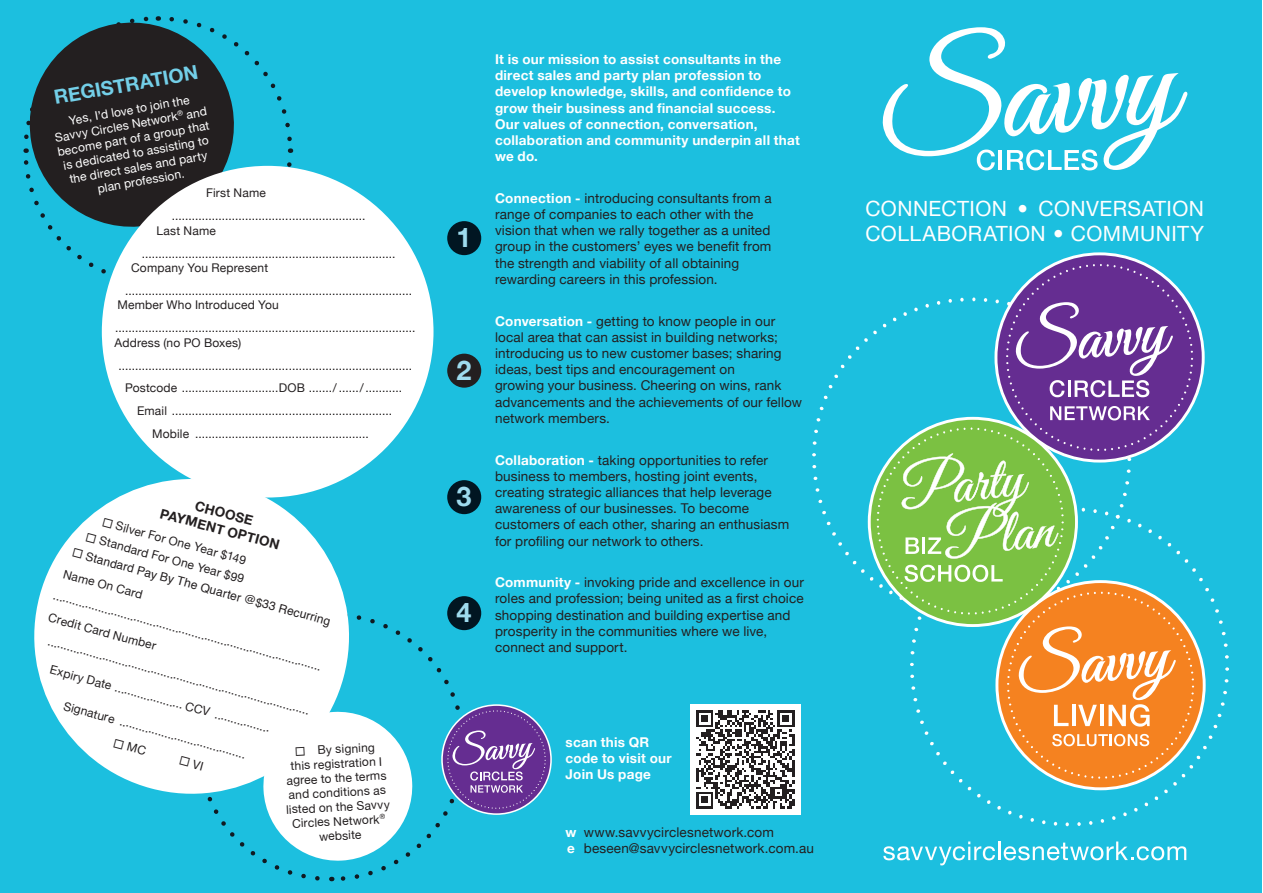
<style>
.page{position:relative;width:1263px;height:893px;background:#fff}
.page>*{position:absolute;margin:0;border:0;box-sizing:border-box;transform-origin:0 0}
.t1{font:700 27px "Helvetica Neue";color:#9edbee}
.t2{font:21px/25.2px "Helvetica Neue";letter-spacing:.02em;color:#fff;text-align:right}
.t3{font:700 19.5px "Helvetica Neue";color:#73cfe8}
.t4{font:13.5px/16.2px "Helvetica Neue";letter-spacing:.01em;color:#231f20}
.t5{font:700 13.5px/16.2px "Helvetica Neue";letter-spacing:.02em;color:#fff}
.t6{font:700 13.5px/16.2px "Helvetica Neue";color:#231f20;text-align:center}
.t7{font:12px/23px "Helvetica Neue";letter-spacing:.015em;color:#231f20}
.t8{font:12px/14.4px "Helvetica Neue";color:#fff;text-align:center}
.t9{font:12px "Helvetica";color:#231f20}
.s1{font-weight:700;color:#fff}
</style>
<div class="page">
<div style="left:0;top:0;width:1262px;height:893px;background:#1cbfdf"></div>
<svg style="left:56px;top:235px;width:77px;height:51px"></svg>
<svg style="left:244px;top:51px;width:50px;height:102px"></svg>
<div style="left:447px;top:221px;width:34px;height:34px;background:#011622;border-radius:50%"></div>
<div style="left:447px;top:354px;width:34px;height:34px;background:#231f20;border-radius:50%"></div>
<div style="left:447px;top:480px;width:34px;height:34px;background:#011622;border-radius:50%"></div>
<div style="left:447px;top:596px;width:34px;height:34px;background:#011622;border-radius:50%"></div>
<svg style="left:34px;top:462px;width:332px;height:332px;fill:#fff"></svg>
<svg style="left:23px;top:16px;width:219px;height:218px;fill:#231f20"></svg>
<div style="left:102px;top:166px;width:331px;height:331px;background:#fff;border-radius:50%"></div>
<svg style="left:883px;top:841px;width:303px;height:24px"></svg>
<svg style="left:812px;top:252px;width:417px;height:574px"></svg>
<svg style="left:882px;top:27px;width:305px;height:143px"></svg>
<div style="left:690px;top:704px;width:111px;height:111px;background:#fff"></div>
<svg style="left:697px;top:711px;width:97px;height:97px"></svg>
<svg style="left:72px;top:518px;width:41px;height:41px;background:#eefafc"></svg>
<svg style="left:68px;top:735px;width:11px;height:3px"></svg>
<svg style="left:114px;top:738px;width:10px;height:11px"></svg>
<svg style="left:179px;top:610px;width:373px;height:272px"></svg>
<h3 class="t3" style="left:52px;top:85px;width:147px;rotate:-10deg">REGISTRATION</h3>
<p class="t8" style="left:51px;top:116px;width:155px;rotate:-10deg">Yes, I’d love to join the<br>Savvy Circles Network<sup>®</sup> and become part of a group that is dedicated to assisting to the direct sales and party plan profession.</p>
<p class="t7" style="left:172px;top:181px;width:195px;text-indent:34px">First Name ..........................................................</p>
<p class="t7" style="left:142px;top:219px;width:255px;text-indent:15px">Last Name ............................................................................</p>
<p class="t7" style="left:125px;top:256px;width:288px;text-indent:6px">Company You Represent ......................................................................................</p>
<p class="t7" style="left:115px;top:293px;width:302px">Member Who Introduced You ..........................................................................................</p>
<p class="t7" style="left:115px;top:331px;width:128px">Address (no PO Boxes)</p>
<p class="t7" style="left:118px;top:354px;width:295px">........................................................................................</p>
<p class="t7" style="left:125px;top:377px;width:278px">Postcode .............................DOB ......./ ....../...........</p>
<p class="t7" style="left:137px;top:399px;width:256px">Email ..................................................................</p>
<p class="t7" style="left:152px;top:422px;width:218px">Mobile ....................................................</p>
<p class="t6" style="left:167px;top:489px;width:125px;rotate:15deg">CHOOSE<br>PAYMENT OPTION</p>
<p class="t7" style="left:107px;top:513px;width:151px;line-height:18.6px;text-align:right;rotate:15deg">Silver For One Year $149<br>Standard For One Year $99</p>
<p class="t9" style="left:87px;top:551px;width:254px;rotate:15deg">Standard Pay By The Quarter @$33 Recurring</p>
<p class="t7" style="left:66px;top:562px;width:83px;rotate:15deg">Name On Card</p>
<p class="t7" style="left:57px;top:583px;width:278px;rotate:15deg">...................................................................................</p>
<p class="t7" style="left:52px;top:606px;width:113px;rotate:15deg">Credit Card Number</p>
<p class="t7" style="left:51px;top:629px;width:272px;rotate:15deg">.................................................................................</p>
<p class="t7" style="left:53px;top:658px;width:229px;rotate:15deg">Expiry Date ..................... CCV .................</p>
<p class="t7" style="left:136px;top:713px;width:118px;text-indent:-72px;rotate:15deg">Signature .......................................<br>MC</p>
<p class="t7" style="left:317px;top:738px;width:59px;rotate:-3deg">By signing</p>
<p class="t7" style="left:290px;top:754px;width:93px;rotate:-3deg">this registration I</p>
<p class="t7" style="left:286px;top:769px;width:101px;rotate:-3deg">agree to the terms</p>
<p class="t7" style="left:288px;top:783px;width:99px;rotate:-3deg">and conditions as</p>
<p class="t7" style="left:286px;top:798px;width:105px;rotate:-3deg">listed on the Savvy</p>
<p class="t7" style="left:292px;top:812px;width:95px;rotate:-3deg">Circles Network<sup>®</sup></p>
<p class="t7" style="left:318px;top:825px;width:44px;rotate:-3deg">website</p>
<h1 class="t1" style="left:456px;top:221px;width:17px">1</h1>
<h1 class="t1" style="left:456px;top:353px;width:17px">2</h1>
<h1 class="t1" style="left:456px;top:480px;width:17px">3</h1>
<h1 class="t1" style="left:456px;top:596px;width:17px">4</h1>
<p class="t5" style="left:495px;top:51px;width:306px">It is our mission to assist consultants in the direct sales and party plan profession to develop knowledge, skills, and confidence to grow their business and financial success.<br>Our values of connection, conversation, collaboration and community underpin all that we do.</p>
<p class="t4" style="left:495px;top:190px;width:278px"><span class="s1">Connection -</span> introducing consultants from a range of companies to each other with the vision that when we rally together as a united group in the customers’ eyes we benefit from the strength and viability of all obtaining rewarding careers in this profession.</p>
<p class="t4" style="left:495px;top:312px;width:308px"><span class="s1">Conversation -</span> getting to know people in our local area that can assist in building networks; introducing us to new customer bases; sharing ideas, best tips and encouragement on<br>growing your business. Cheering on wins, rank advancements and the achievements of our fellow network members.</p>
<p class="t4" style="left:495px;top:451px;width:296px"><span class="s1">Collaboration -</span> taking opportunities to refer business to members, hosting joint events, creating strategic alliances that help leverage awareness of our businesses. To become customers of each other, sharing an enthusiasm for profiling our network to others.</p>
<p class="t4" style="left:495px;top:574px;width:310px"><span class="s1">Community -</span> invoking pride and excellence in our roles and profession; being united as a first choice shopping destination and building expertise and prosperity in the communities where we live, connect and support.</p>
<p class="t5" style="left:566px;top:734px;width:108px">scan this QR code to visit our<br>Join Us page</p>
<p class="t4" style="left:566px;top:824px;width:250px"><span class="s1">w</span> www.savvycirclesnetwork.com<br><span class="s1">e</span> beseen@savvycirclesnetwork.com.au</p>
<h2 class="t2" style="left:865px;top:195px;width:143px">CONNECTION</h2>
<h2 class="t2" style="left:865px;top:195px;width:340px">CONVERSATION<br>COLLABORATION COMMUNITY</h2>
</div>
